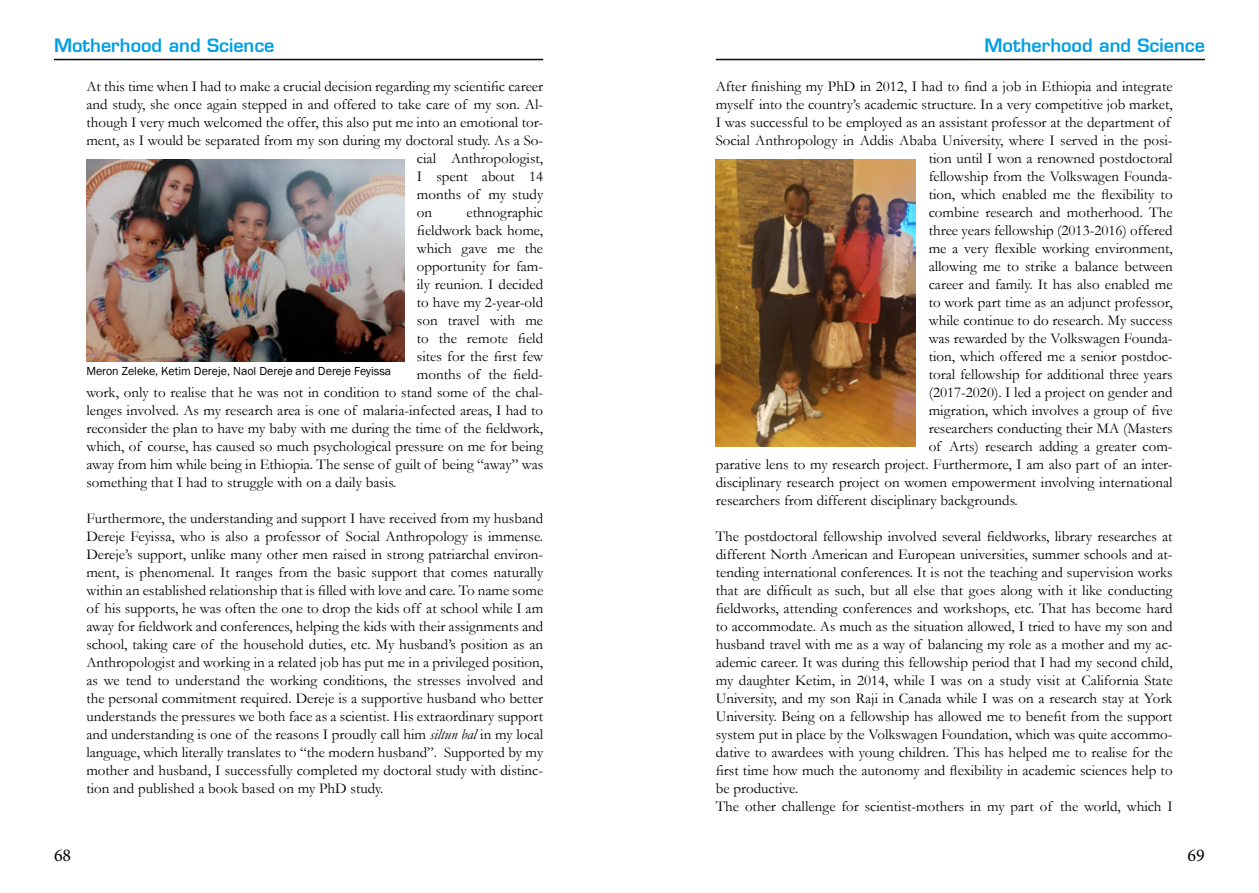
<style>
.page{position:relative;width:1259px;height:893px;background:#fff}
.page>*{position:absolute;margin:0;border:0;box-sizing:border-box;transform-origin:0 0}
.t1{font:600 18px "Eurostile";color:#009fe3}
.t2{font:18px "Minion Pro";color:#000}
.t3{font:15px/18px "Garamond";color:#000;text-align:justify}
.t4{font:12px "Franklin Gothic";color:#000}
.s1{font-style:italic}
</style>
<div class="page">
<hr style="left:54px;top:59px;width:489px;height:1px;background:#000">
<hr style="left:54px;top:60px;width:489px;height:1px;background:#000">
<hr style="left:716px;top:59px;width:489px;height:1px;background:#000">
<hr style="left:716px;top:60px;width:489px;height:1px;background:#000">
<img style="left:86px;top:159px;width:318px;height:203px">
<img style="left:716px;top:159px;width:200px;height:287px">
<p class="t1" style="left:54px;top:34px;width:222px">Motherhood and Science</p>
<p class="t1" style="left:984px;top:34px;width:222px">Motherhood and Science</p>
<p class="t3" style="left:86px;top:77px;width:458px">At this time when I had to make a crucial decision regarding my scientific career</p>
<p class="t3" style="left:86px;top:95px;width:458px">and study, she once again stepped in and offered to take care of my son. Al-</p>
<p class="t3" style="left:86px;top:113px;width:458px">though I very much welcomed the offer, this also put me into an emotional tor-</p>
<p class="t3" style="left:86px;top:131px;width:458px">ment, as I would be separated from my son during my doctoral study. As a So-</p>
<p class="t3" style="left:417px;top:149px;width:128px">cial Anthropologist,</p>
<p class="t3" style="left:417px;top:167px;width:128px">I spent about 14</p>
<p class="t3" style="left:417px;top:185px;width:128px">months of my study</p>
<p class="t3" style="left:417px;top:203px;width:17px">on</p>
<p class="t3" style="left:466px;top:203px;width:78px">ethnographic</p>
<p class="t3" style="left:417px;top:221px;width:128px">fieldwork back home,</p>
<p class="t3" style="left:417px;top:239px;width:128px">which gave me the</p>
<p class="t3" style="left:417px;top:257px;width:128px">opportunity for fam-</p>
<p class="t3" style="left:417px;top:275px;width:128px">ily reunion. I decided</p>
<p class="t3" style="left:417px;top:293px;width:128px">to have my 2-year-old</p>
<p class="t3" style="left:417px;top:311px;width:128px">son travel with me</p>
<p class="t3" style="left:417px;top:329px;width:128px">to the remote field</p>
<p class="t3" style="left:417px;top:347px;width:128px">sites for the first few</p>
<p class="t3" style="left:417px;top:365px;width:128px">months of the field-</p>
<p class="t3" style="left:86px;top:383px;width:458px">work, only to realise that he was not in condition to stand some of the chal-</p>
<p class="t3" style="left:86px;top:401px;width:458px">lenges involved. As my research area is one of malaria-infected areas, I had to</p>
<p class="t3" style="left:86px;top:419px;width:458px">reconsider the plan to have my baby with me during the time of the fieldwork,</p>
<p class="t3" style="left:86px;top:437px;width:458px">which, of course, has caused so much psychological pressure on me for being</p>
<p class="t3" style="left:86px;top:455px;width:458px">away from him while being in Ethiopia. The sense of guilt of being “away” was</p>
<p class="t3" style="left:86px;top:473px;width:312px">something that I had to struggle with on a daily basis.</p>
<p class="t3" style="left:86px;top:509px;width:458px">Furthermore, the understanding and support I have received from my husband Dereje Feyissa, who is also a professor of Social Anthropology is immense.<br>Dereje’s support, unlike many other men raised in strong patriarchal environ&shy;ment, is phenomenal. It ranges from the basic support that comes naturally within an established relationship that is filled with love and care. To name some of his supports, he was often the one to drop the kids off at school while I am away for fieldwork and conferences, helping the kids with their assignments and school, taking care of the household duties, etc. My husband’s position as an Anthropologist and working in a related job has put me in a privileged position, as we tend to understand the working conditions, the stresses involved and the personal commitment required. Dereje is a supportive husband who better understands the pressures we both face as a scientist. His extraordinary support and understanding is one of the reasons I proudly call him <span class="s1">siltun bal</span> in my local language, which literally translates to “the modern husband”. Supported by my mother and husband, I successfully completed my doctoral study with distinc&shy;tion and published a book based on my PhD study.</p>
<p class="t4" style="left:86px;top:363px;width:306px">Meron Zeleke, Ketim Dereje, Naol Dereje and Dereje Feyissa</p>
<p class="t3" style="left:716px;top:77px;width:458px">After finishing my PhD in 2012, I had to find a job in Ethiopia and integrate</p>
<p class="t3" style="left:716px;top:95px;width:458px">myself into the country’s academic structure. In a very competitive job market,</p>
<p class="t3" style="left:716px;top:113px;width:456px">I was successful to be employed as an assistant professor at the department of</p>
<p class="t3" style="left:716px;top:131px;width:458px">Social Anthropology in Addis Ababa University, where I served in the posi-</p>
<p class="t3" style="left:928px;top:149px;width:245px">tion until I won a renowned postdoctoral</p>
<p class="t3" style="left:928px;top:167px;width:245px">fellowship from the Volkswagen Founda-</p>
<p class="t3" style="left:928px;top:185px;width:245px">tion, which enabled me the flexibility to</p>
<p class="t3" style="left:928px;top:203px;width:245px">combine research and motherhood. The</p>
<p class="t3" style="left:928px;top:221px;width:245px">three years fellowship (2013-2016) offered</p>
<p class="t3" style="left:928px;top:239px;width:245px">me a very flexible working environment,</p>
<p class="t3" style="left:928px;top:257px;width:245px">allowing me to strike a balance between</p>
<p class="t3" style="left:928px;top:275px;width:245px">career and family. It has also enabled me</p>
<p class="t3" style="left:928px;top:293px;width:245px">to work part time as an adjunct professor,</p>
<p class="t3" style="left:928px;top:311px;width:245px">while continue to do research. My success</p>
<p class="t3" style="left:928px;top:329px;width:245px">was rewarded by the Volkswagen Founda-</p>
<p class="t3" style="left:928px;top:347px;width:245px">tion, which offered me a senior postdoc-</p>
<p class="t3" style="left:928px;top:365px;width:245px">toral fellowship for additional three years</p>
<p class="t3" style="left:928px;top:383px;width:245px">(2017-2020). I led a project on gender and</p>
<p class="t3" style="left:928px;top:401px;width:245px">migration, which involves a group of five</p>
<p class="t3" style="left:928px;top:419px;width:245px">researchers conducting their MA (Masters</p>
<p class="t3" style="left:928px;top:437px;width:245px">of Arts) research adding a greater com-</p>
<p class="t3" style="left:716px;top:455px;width:458px">parative lens to my research project. Furthermore, I am also part of an inter-</p>
<p class="t3" style="left:716px;top:473px;width:458px">disciplinary research project on women empowerment involving international</p>
<p class="t3" style="left:716px;top:491px;width:303px">researchers from different disciplinary backgrounds.</p>
<p class="t3" style="left:716px;top:527px;width:458px;text-align:left">The postdoctoral fellowship involved several fieldworks, library researches at different North American and European universities, summer schools and at&shy;tending international conferences. It is not the teaching and supervision works that are difficult as such, but all else that goes along with it like conducting fieldworks, attending conferences and workshops, etc. That has become hard to accommodate. As much as the situation allowed, I tried to have my son and husband travel with me as a way of balancing my role as a mother and my ac&shy;ademic career. It was during this fellowship period that I had my second child, my daughter Ketim, in 2014, while I was on a study visit at California State University, and my son Raji in Canada while I was on a research stay at York University. Being on a fellowship has allowed me to benefit from the support system put in place by the Volkswagen Foundation, which was quite accommo&shy;dative to awardees with young children. This has helped me to realise for the first time how much the autonomy and flexibility in academic sciences help to be productive.<br>The other challenge for scientist-mothers in my part of the world, which I</p>
<p class="t2" style="left:54px;top:843px;width:19px">68</p>
<p class="t2" style="left:1187px;top:843px;width:19px">69</p>
</div>
